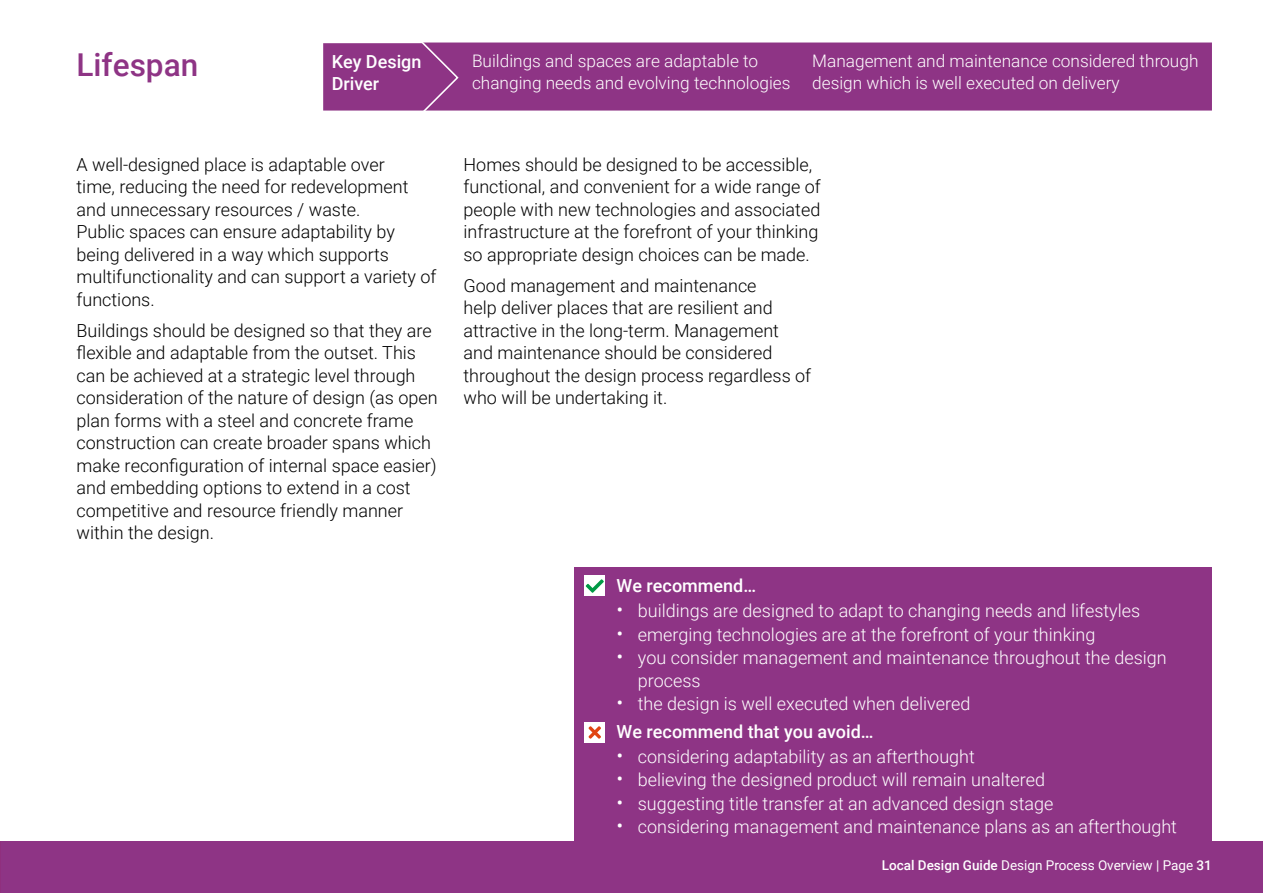
<style>
.page{position:relative;width:1263px;height:893px;background:#fff}
.page>*{position:absolute;margin:0;border:0;box-sizing:border-box;transform-origin:0 0}
.t1{font:500 31.5px "Roboto";color:#8e3485}
.t2{font:300 18px/22.5px "Roboto";color:#000}
.t3{font:300 18px/22.5px "Roboto";color:#fff}
.t4{font:500 18px/22.5px "Roboto";color:#fff}
.t5{font:300 17.25px/22.5px "Roboto";color:#fff}
.t6{font:13.5px "Roboto";color:#fff}
.s1{font-size:21px}
.s2{font-weight:500}
</style>
<div class="page">
<div style="left:0;top:842px;width:1263px;height:51px;background:#8e3485"></div>
<div style="left:460px;top:43px;width:752px;height:68px;background:#8e3485"></div>
<svg style="left:323px;top:42px;width:137px;height:69px;background:#923c89"></svg>
<div style="left:574px;top:567px;width:638px;height:275px;background:#8e3485"></div>
<div style="left:584px;top:575px;width:21px;height:20px;background:#fff"></div>
<div style="left:584px;top:722px;width:21px;height:21px;background:#fff"></div>
<svg style="left:586px;top:579px;width:18px;height:14px"></svg>
<svg style="left:588px;top:726px;width:13px;height:13px"></svg>
<h1 class="t1" style="left:77px;top:42px;width:123px">Lifespan</h1>
<p class="t4" style="left:332px;top:49px;width:91px">Key Design<br>Driver</p>
<p class="t5" style="left:472px;top:49px;width:320px">Buildings and spaces are adaptable to changing needs and evolving technologies</p>
<p class="t5" style="left:812px;top:49px;width:388px">Management and maintenance considered through design which is well executed on delivery</p>
<p class="t2" style="left:77px;top:153px;width:362px">A well-designed place is adaptable over<br>time, reducing the need for redevelopment and unnecessary resources / waste.<br>Public spaces can ensure adaptability by being delivered in a way which supports multifunctionality and can support a variety of functions.</p>
<p class="t2" style="left:77px;top:319px;width:363px">Buildings should be designed so that they are flexible and adaptable from the outset. This can be achieved at a strategic level through consideration of the nature of design (as open plan forms with a steel and concrete frame construction can create broader spans which make reconfiguration of internal space easier) and embedding options to extend in a cost competitive and resource friendly manner within the design.</p>
<p class="t2" style="left:463px;top:153px;width:359px">Homes should be designed to be accessible, functional, and convenient for a wide range of people with new technologies and associated infrastructure at the forefront of your thinking so appropriate design choices can be made.</p>
<p class="t2" style="left:463px;top:274px;width:349px">Good management and maintenance<br>help deliver places that are resilient and attractive in the long-term. Management and maintenance should be considered throughout the design process regardless of who will be undertaking it.</p>
<p class="t4" style="left:617px;top:574px;width:141px">We recommend…</p>
<p class="t3" style="left:617px;top:599px;width:525px"><span class="s1">•</span> buildings are designed to adapt to changing needs and lifestyles</p>
<p class="t3" style="left:617px;top:622px;width:480px"><span class="s1">•</span> emerging technologies are at the forefront of your thinking</p>
<p class="t3" style="left:638px;top:646px;width:530px;text-indent:-21px"><span class="s1">•</span> you consider management and maintenance throughout the design process</p>
<p class="t3" style="left:617px;top:689px;width:355px;line-height:27.8px"><span class="s1">•</span> the design is well executed when delivered<br><span class="s2">We recommend that you avoid…</span></p>
<p class="t3" style="left:617px;top:744px;width:360px"><span class="s1">•</span> considering adaptability as an afterthought</p>
<p class="t3" style="left:617px;top:768px;width:430px"><span class="s1">•</span> believing the designed product will remain unaltered</p>
<p class="t3" style="left:617px;top:792px;width:438px"><span class="s1">•</span> suggesting title transfer at an advanced design stage</p>
<p class="t3" style="left:617px;top:815px;width:562px"><span class="s1">•</span> considering management and maintenance plans as an afterthought</p>
<p class="t6" style="left:882px;top:856px;width:332px"><span class="s2">Local Design Guide</span> Design Process Overview | Page <span class="s2">31</span></p>
</div>
